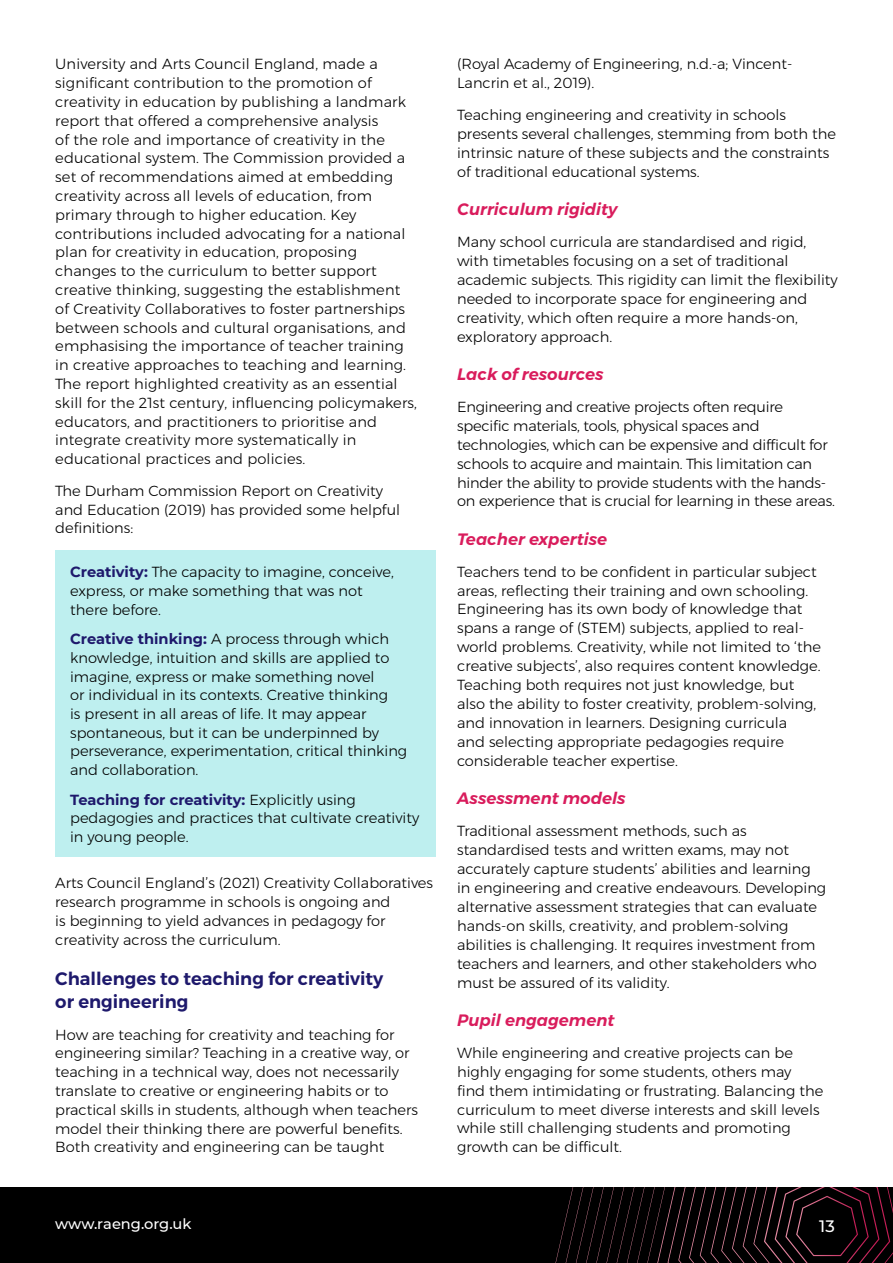
<style>
.page{position:relative;width:893px;height:1263px;background:#fff}
.page>*{position:absolute;margin:0;border:0;box-sizing:border-box;transform-origin:0 0}
.t1{font:600 18px/23.1px "Montserrat";color:#1e196c}
.t2{font:italic 600 16.5px "Montserrat";color:#d91c5c}
.t3{font:500 16.5px "Montserrat";color:#fff}
.t4{font:300 14.7px/18.8px "Montserrat";color:#000}
.t5{font:500 14.7px "Montserrat";color:#fff}
.s1{font-weight:700;color:#1e196c}
</style>
<div class="page">
<div style="left:55px;top:550px;width:381px;height:307px;background:#beefef"></div>
<div style="left:0;top:1188px;width:893px;height:75px;background:#000"></div>
<svg style="left:555px;top:1188px;width:338px;height:75px"></svg>
<p class="t4" style="left:55px;top:55px;width:363px">University and Arts Council England, made a significant contribution to the promotion of creativity in education by publishing a landmark report that offered a comprehensive analysis<br>of the role and importance of creativity in the educational system. The Commission provided a set of recommendations aimed at embedding creativity across all levels of education, from primary through to higher education. Key contributions included advocating for a national plan for creativity in education, proposing changes to the curriculum to better support creative thinking, suggesting the establishment of Creativity Collaboratives to foster partnerships between schools and cultural organisations, and emphasising the importance of teacher training in creative approaches to teaching and learning.<br>The report highlighted creativity as an essential skill for the 21st century, influencing policymakers, educators, and practitioners to prioritise and integrate creativity more systematically in educational practices and policies.</p>
<p class="t4" style="left:55px;top:481px;width:346px">The Durham Commission Report on Creativity and Education (2019) has provided some helpful definitions:</p>
<p class="t4" style="left:70px;top:562px;width:325px"><span class="s1">Creativity:</span> The capacity to imagine, conceive, express, or make something that was not there before.</p>
<p class="t4" style="left:70px;top:629px;width:339px"><span class="s1">Creative thinking:</span> A process through which knowledge, intuition and skills are applied to imagine, express or make something novel<br>or individual in its contexts. Creative thinking<br>is present in all areas of life. It may appear spontaneous, but it can be underpinned by perseverance, experimentation, critical thinking and collaboration.</p>
<p class="t4" style="left:70px;top:790px;width:351px"><span class="s1">Teaching for creativity:</span> Explicitly using pedagogies and practices that cultivate creativity in young people.</p>
<p class="t4" style="left:55px;top:873px;width:379px">Arts Council England’s (2021) Creativity Collaboratives research programme in schools is ongoing and<br>is beginning to yield advances in pedagogy for creativity across the curriculum.</p>
<h3 class="t1" style="left:55px;top:967px;width:330px">Challenges to teaching for creativity or engineering</h3>
<p class="t4" style="left:55px;top:1025px;width:364px">How are teaching for creativity and teaching for engineering similar? Teaching in a creative way, or teaching in a technical way, does not necessarily translate to creative or engineering habits or to practical skills in students, although when teachers model their thinking there are powerful benefits.<br>Both creativity and engineering can be taught</p>
<p class="t4" style="left:457px;top:55px;width:337px">(Royal Academy of Engineering, n.d.-a; Vincent-<br>Lancrin et al., 2019).</p>
<p class="t4" style="left:457px;top:105px;width:380px">Teaching engineering and creativity in schools presents several challenges, stemming from both the intrinsic nature of these subjects and the constraints of traditional educational systems.</p>
<h4 class="t2" style="left:457px;top:196px;width:162px">Curriculum rigidity</h4>
<p class="t4" style="left:457px;top:232px;width:382px">Many school curricula are standardised and rigid, with timetables focusing on a set of traditional academic subjects. This rigidity can limit the flexibility needed to incorporate space for engineering and creativity, which often require a more hands-on, exploratory approach.</p>
<h4 class="t2" style="left:457px;top:361px;width:148px">Lack of resources</h4>
<p class="t4" style="left:457px;top:397px;width:379px">Engineering and creative projects often require specific materials, tools, physical spaces and technologies, which can be expensive and difficult for schools to acquire and maintain. This limitation can hinder the ability to provide students with the hands&shy;on experience that is crucial for learning in these areas.</p>
<h4 class="t2" style="left:457px;top:526px;width:152px">Teacher expertise</h4>
<p class="t4" style="left:457px;top:562px;width:365px">Teachers tend to be confident in particular subject areas, reflecting their training and own schooling.<br>Engineering has its own body of knowledge that spans a range of (STEM) subjects, applied to real&shy;world problems. Creativity, while not limited to ‘the creative subjects’, also requires content knowledge.<br>Teaching both requires not just knowledge, but also the ability to foster creativity, problem-solving, and innovation in learners. Designing curricula<br>and selecting appropriate pedagogies require considerable teacher expertise.</p>
<h4 class="t2" style="left:457px;top:785px;width:170px">Assessment models</h4>
<p class="t4" style="left:457px;top:821px;width:371px">Traditional assessment methods, such as standardised tests and written exams, may not accurately capture students’ abilities and learning in engineering and creative endeavours. Developing alternative assessment strategies that can evaluate hands-on skills, creativity, and problem-solving abilities is challenging. It requires investment from teachers and learners, and other stakeholders who must be assured of its validity.</p>
<h4 class="t2" style="left:457px;top:1007px;width:159px">Pupil engagement</h4>
<p class="t4" style="left:457px;top:1043px;width:368px">While engineering and creative projects can be highly engaging for some students, others may<br>find them intimidating or frustrating. Balancing the curriculum to meet diverse interests and skill levels while still challenging students and promoting growth can be difficult.</p>
<p class="t5" style="left:55px;top:1213px;width:138px">www.raeng.org.uk</p>
<p class="t3" style="left:819px;top:1215px;width:17px">13</p>
</div>
